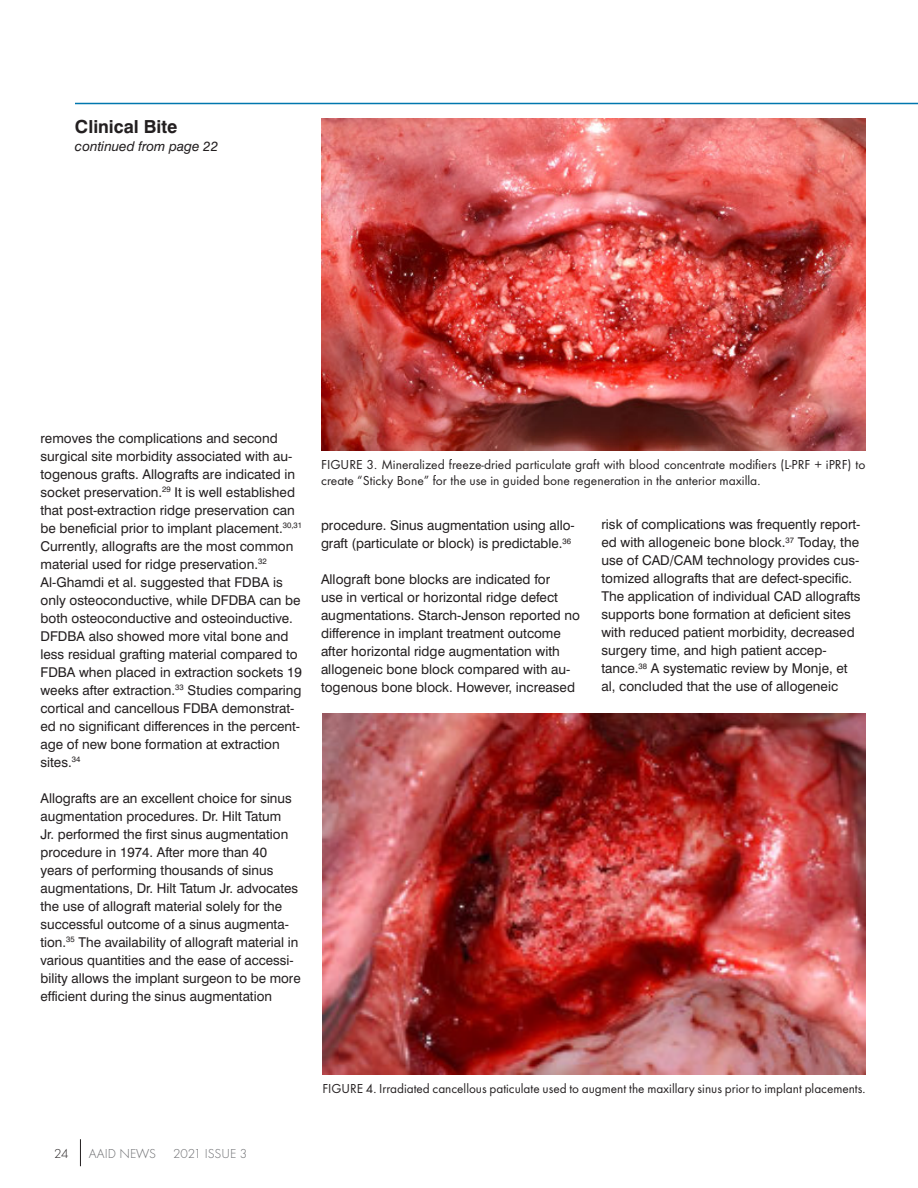
<style>
.page{position:relative;width:918px;height:1188px;background:#fff}
.page>*{position:absolute;margin:0;border:0;box-sizing:border-box;transform-origin:0 0}
.t1{font:700 18px "Swiss 721 BT";color:#231f20}
.t2{font:13.5px/18px "Swiss 721 BT";color:#231f20}
.t3{font:13.5px/16.2px "Futura T";color:#231f20}
.t4{font:italic 13.5px "Swiss 721 BT";color:#231f20}
.t5{font:300 13.5px "Futura T";color:#6c6d70}
.t6{font:300 13.5px "Futura T";color:#231f20}
</style>
<div class="page">
<svg style="left:80px;top:1139px;width:1px;height:27px"></svg>
<hr style="left:75px;top:103px;width:843px;height:1px;background:#0077ae">
<img style="left:321px;top:119px;width:544px;height:331px">
<img style="left:322px;top:714px;width:543px;height:361px">
<p class="t1" style="left:75px;top:116px;width:104px">Clinical Bite</p>
<p class="t4" style="left:75px;top:138px;width:145px">continued from page 22</p>
<p class="t2" style="left:40px;top:429px;width:263px">removes the complications and second surgical site morbidity associated with au&shy;togenous grafts. Allografts are indicated in socket preservation.<sup>29</sup> It is well established that post-extraction ridge preservation can be beneficial prior to implant placement.<sup>30,31<br></sup>Currently, allografts are the most common material used for ridge preservation.<sup>32<br></sup>Al-Ghamdi et al. suggested that FDBA is only osteoconductive, while DFDBA can be both osteoconductive and osteoinductive.<br>DFDBA also showed more vital bone and less residual grafting material compared to FDBA when placed in extraction sockets 19 weeks after extraction.<sup>33</sup> Studies comparing cortical and cancellous FDBA demonstrat&shy;ed no significant differences in the percent&shy;age of new bone formation at extraction sites.<sup>34</sup></p>
<p class="t2" style="left:40px;top:789px;width:262px">Allografts are an excellent choice for sinus augmentation procedures. Dr. Hilt Tatum<br>Jr. performed the first sinus augmentation procedure in 1974. After more than 40 years of performing thousands of sinus augmentations, Dr. Hilt Tatum Jr. advocates the use of allograft material solely for the successful outcome of a sinus augmenta&shy;tion.<sup>35</sup> The availability of allograft material in various quantities and the ease of accessi&shy;bility allows the implant surgeon to be more efficient during the sinus augmentation</p>
<p class="t3" style="left:321px;top:457px;width:546px">FIGURE 3. Mineralized freeze-dried particulate graft with blood concentrate modifiers (L-PRF + iPRF) to create “Sticky Bone” for the use in guided bone regeneration in the anterior maxilla.</p>
<p class="t2" style="left:321px;top:516px;width:255px">procedure. Sinus augmentation using allo&shy;graft (particulate or block) is predictable.<sup>36</sup></p>
<p class="t2" style="left:321px;top:570px;width:260px">Allograft bone blocks are indicated for<br>use in vertical or horizontal ridge defect augmentations. Starch-Jenson reported no difference in implant treatment outcome after horizontal ridge augmentation with allogeneic bone block compared with au&shy;togenous bone block. However, increased</p>
<p class="t2" style="left:601px;top:515px;width:261px">risk of complications was frequently report&shy;ed with allogeneic bone block.<sup>37</sup> Today, the use of CAD/CAM technology provides cus&shy;tomized allografts that are defect-specific.<br>The application of individual CAD allografts supports bone formation at deficient sites with reduced patient morbidity, decreased surgery time, and high patient accep&shy;tance.<sup>38</sup> A systematic review by Monje, et al, concluded that the use of allogeneic</p>
<p class="t6" style="left:54px;top:1145px;width:16px">24</p>
<p class="t5" style="left:89px;top:1145px;width:69px">AAID NEWS</p>
<p class="t5" style="left:173px;top:1145px;width:76px">2021 ISSUE 3</p>
<p class="t3" style="left:322px;top:1081px;width:544px">FIGURE 4. Irradiated cancellous paticulate used to augment the maxillary sinus prior to implant placements.</p>
</div>
